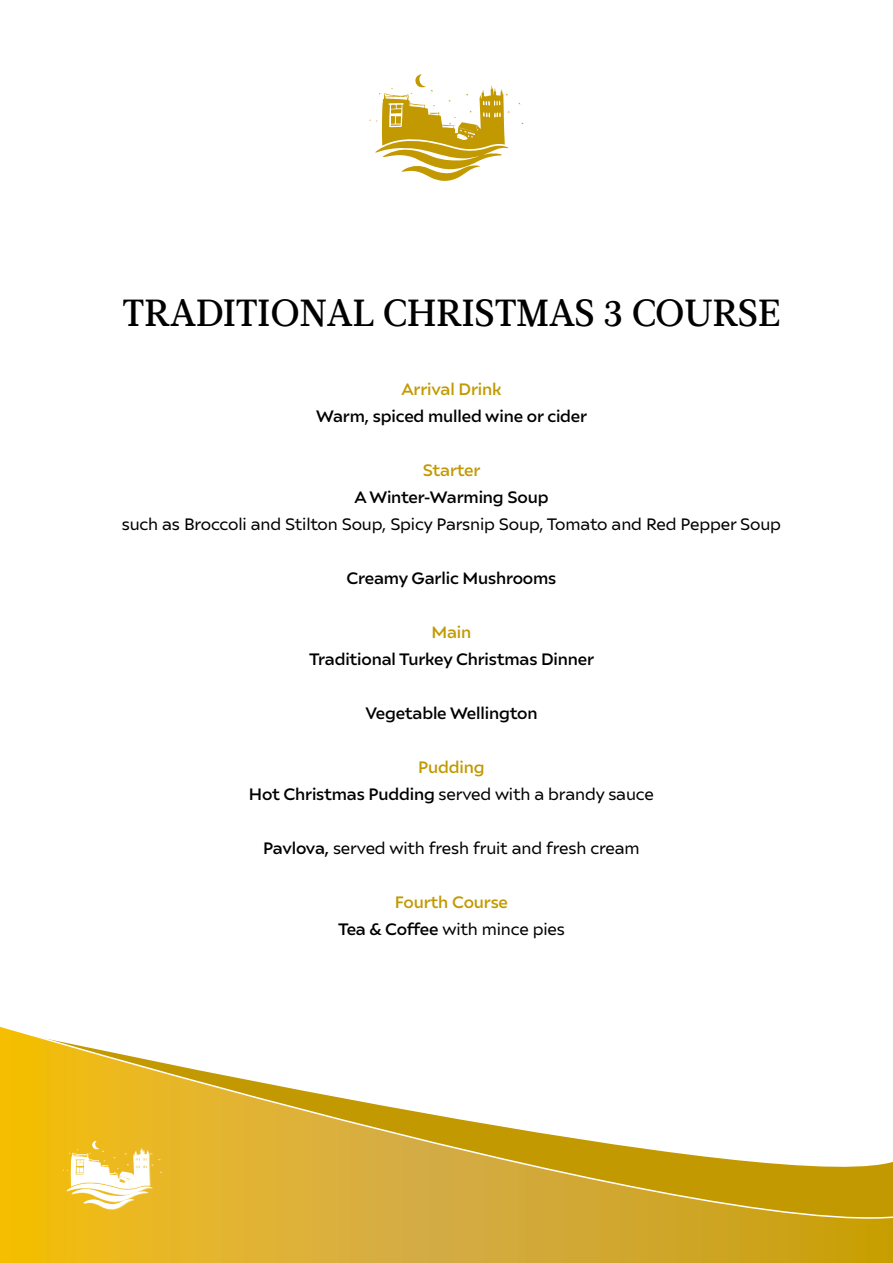
<style>
.page{position:relative;width:893px;height:1263px;background:#fff}
.page>*{position:absolute;margin:0;border:0;box-sizing:border-box;transform-origin:0 0}
.t1{font:500 37.5px "Acta W01";color:#000}
.t2{font:16.5px/27px "Ariana Pro";letter-spacing:-.01em;color:#000;text-align:center}
.t3{font:500 16.5px "Ariana Pro";letter-spacing:-.01em;color:#000}
.t4{font:500 16.5px "Ariana Pro";letter-spacing:-.01em;color:#c29900}
.s1{font-weight:500;color:#c29900}
.s2{font-weight:500}
</style>
<div class="page">
<svg style="left:369px;top:74px;width:141px;height:107px"></svg>
<svg style="left:0;top:1026px;width:893px;height:237px"></svg>
<svg style="left:63px;top:1141px;width:99px;height:68px"></svg>
<h1 class="t1" style="left:122px;top:291px;width:660px">TRADITIONAL CHRISTMAS 3 COURSE</h1>
<p class="t4" style="left:401px;top:377px;width:102px">Arrival Drink</p>
<p class="t3" style="left:316px;top:404px;width:273px">Warm, spiced mulled wine or cider</p>
<p class="t4" style="left:423px;top:458px;width:59px">Starter</p>
<p class="t3" style="left:354px;top:485px;width:196px">A Winter-Warming Soup</p>
<p class="t2" style="left:122px;top:510px;width:661px">such as Broccoli and Stilton Soup, Spicy Parsnip Soup, Tomato and Red Pepper Soup</p>
<p class="t3" style="left:347px;top:566px;width:211px">Creamy Garlic Mushrooms</p>
<p class="t4" style="left:432px;top:620px;width:41px">Main</p>
<p class="t3" style="left:309px;top:647px;width:287px">Traditional Turkey Christmas Dinner</p>
<p class="t3" style="left:365px;top:701px;width:174px">Vegetable Wellington</p>
<p class="t2" style="left:249px;top:753px;width:407px"><span class="s1">Pudding<br></span><span class="s2">Hot Christmas Pudding</span> served with a brandy sauce</p>
<p class="t2" style="left:263px;top:834px;width:378px"><span class="s2">Pavlova,</span> served with fresh fruit and fresh cream</p>
<p class="t2" style="left:338px;top:888px;width:228px"><span class="s1">Fourth Course<br></span><span class="s2">Tea &amp; Coffee</span> with mince pies</p>
</div>
